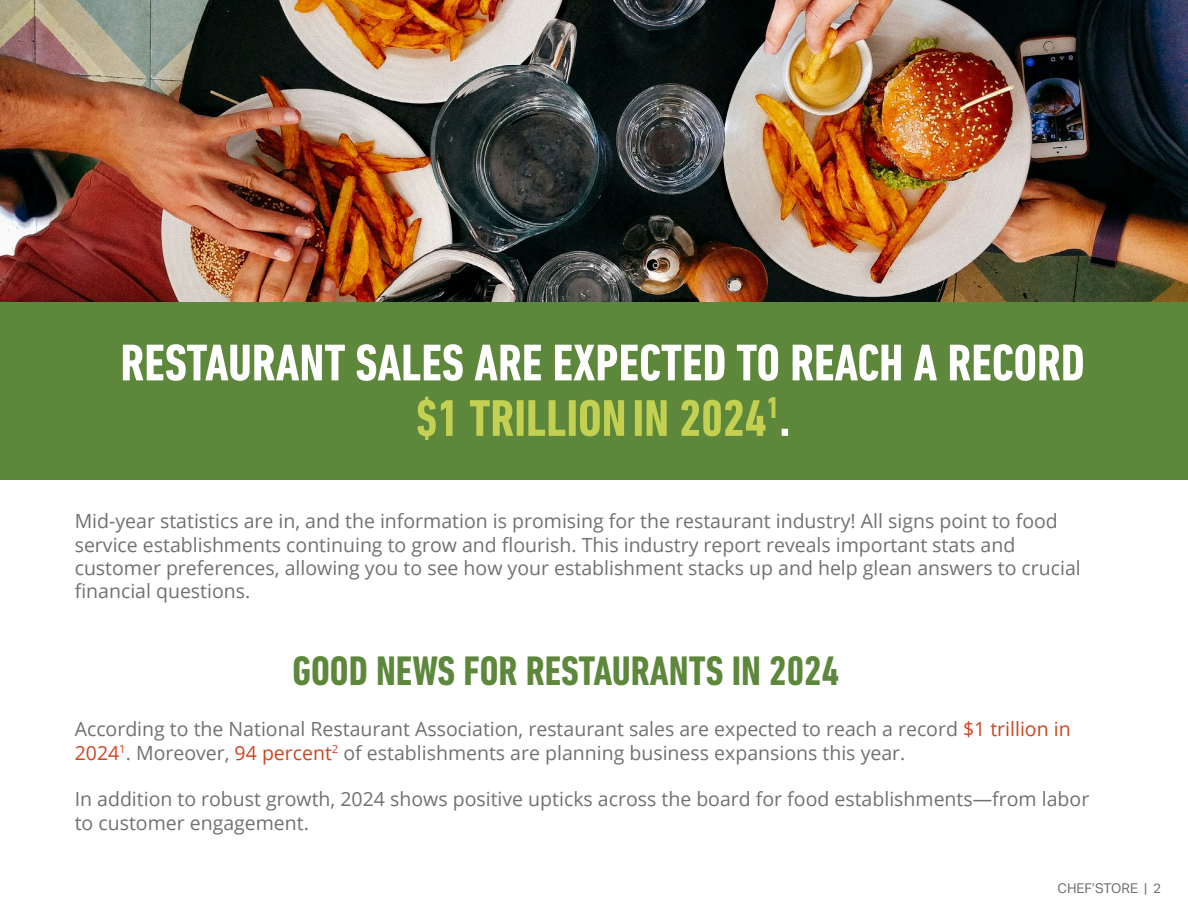
<style>
.page{position:relative;width:1188px;height:918px;background:#fff}
.page>*{position:absolute;margin:0;border:0;box-sizing:border-box;transform-origin:0 0}
.t1{font:700 condensed 52.5px/55.5px "DIN Next LT Pro";color:#fff;text-align:center}
.t2{font:700 condensed 42px "DIN Next LT Pro";color:#5d883c}
.t3{font:19.5px/23.4px "Open Sans";color:#717073}
.t4{font:13.5px "Aktiv Grotesk";color:#717073}
.s1{color:#c3d051}
.s2{color:#cf4520}
</style>
<div class="page">
<div style="left:0;top:301px;width:1188px;height:179px;background:#5d883c"></div>
<img style="left:0;top:0;width:1188px;height:301px">
<h1 class="t1" style="left:120px;top:335px;width:966px">RESTAURANT SALES ARE EXPECTED TO REACH A RECORD <span class="s1">$1 TRILLIONIN 2024</span><sup>1</sup>.</h1>
<p class="t3" style="left:75px;top:509px;width:1008px">Mid-year statistics are in, and the information is promising for the restaurant industry! All signs point to food service establishments continuing to grow and flourish. This industry report reveals important stats and customer preferences, allowing you to see how your establishment stacks up and help glean answers to crucial financial questions.</p>
<h2 class="t2" style="left:292px;top:647px;width:548px">GOOD NEWS FOR RESTAURANTS IN 2024</h2>
<p class="t3" style="left:75px;top:717px;width:998px">According to the National Restaurant Association, restaurant sales are expected to reach a record <span class="s2">$1 trillion in<br>2024</span><sup>1</sup>. Moreover, <span class="s2">94 percent</span><sup>2</sup> of establishments are planning business expansions this year.</p>
<p class="t3" style="left:75px;top:787px;width:1016px">In addition to robust growth, 2024 shows positive upticks across the board for food establishments—from labor to customer engagement.</p>
<p class="t4" style="left:1058px;top:881px;width:105px">CHEF’STORE | 2</p>
</div>
